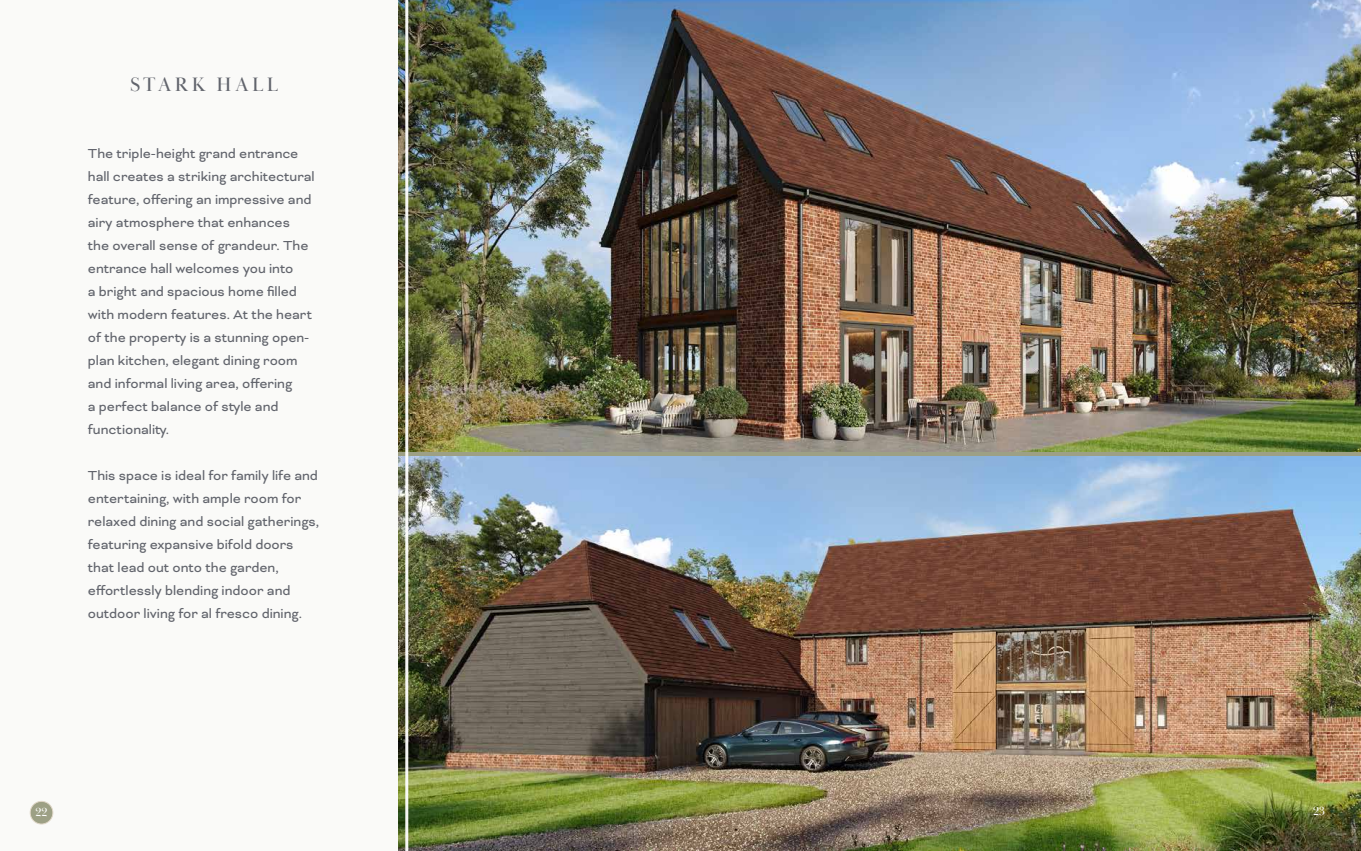
<style>
.page{position:relative;width:1361px;height:851px;background:#fff}
.page>*{position:absolute;margin:0;border:0;box-sizing:border-box;transform-origin:0 0}
.t1{font:20px "Baskerville Display PT";letter-spacing:.185em;color:#61646c}
.t2{font:15px/23px "Bicyclette";color:#61646c}
.t3{font:12px "Baskerville Display PT";color:#fff}
</style>
<div class="page">
<img style="left:398px;top:456px;width:963px;height:394px">
<img style="left:398px;top:0;width:963px;height:451px">
<div style="left:0;top:0;width:398px;height:850px;background:#fafaf8"></div>
<hr style="left:405px;top:0;width:3px;height:850px;background:#fff">
<div style="left:30px;top:801px;width:23px;height:22px;background:#9da085;border-radius:50%"></div>
<div style="left:30px;top:801px;width:23px;height:23px;border:1px solid #e1d8c9;border-radius:50%"></div>
<h1 class="t1" style="left:130px;top:72px;width:150px">STARK HALL</h1>
<p class="t2" style="left:88px;top:141px;width:228px">The triple-height grand entrance hall creates a striking architectural feature, offering an impressive and airy atmosphere that enhances the overall sense of grandeur. The entrance hall welcomes you into<br>a bright and spacious home filled with modern features. At the heart of the property is a stunning open&shy;plan kitchen, elegant dining room and informal living area, offering<br>a perfect balance of style and functionality.</p>
<p class="t2" style="left:88px;top:463px;width:233px">This space is ideal for family life and entertaining, with ample room for relaxed dining and social gatherings, featuring expansive bifold doors that lead out onto the garden, effortlessly blending indoor and outdoor living for al fresco dining.</p>
<p class="t3" style="left:36px;top:804px;width:13px">22</p>
<p class="t3" style="left:1313px;top:803px;width:13px">23</p>
</div>
